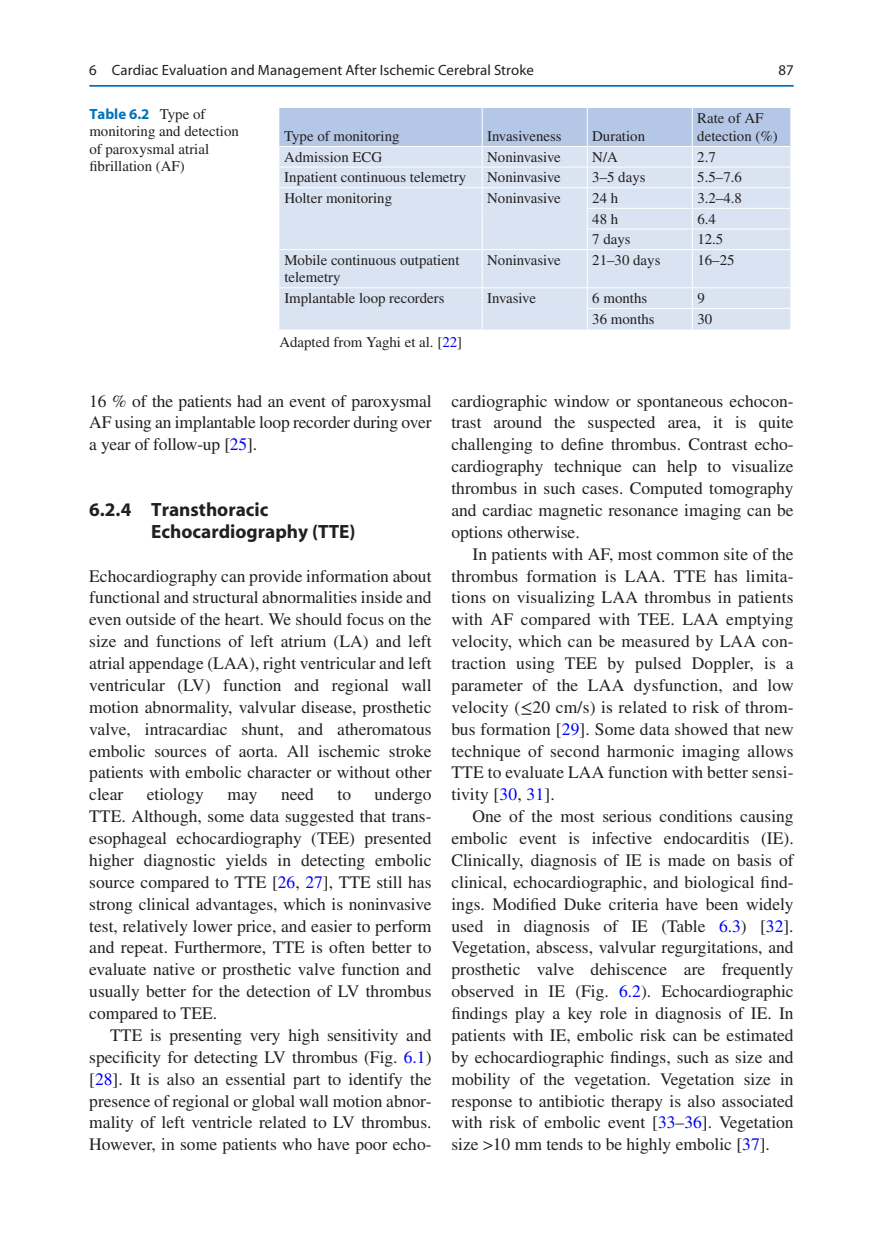
<style>
.page{position:relative;width:883px;height:1260px;background:#fff}
.page>*{position:absolute;margin:0;border:0;box-sizing:border-box;transform-origin:0 0}
.t1{font:700 19.25px/21.9px "Jqkltm Myriad";color:#231f20}
.t2{font:17.5px/21.9px "Rfwtrk Times";color:#231f20;text-align:justify}
.t3{font:14.88px/17.5px "Rfwtrk Times";color:#231f20}
.t4{font:14.88px "Qhjqdh Myriad";letter-spacing:.005em;color:#231f20}
.t5{font:700 14.88px "Jqkltm Myriad";color:#0073bc}
.t6{font:14.88px "Skrhgb Myriad";color:#231f20}
.s1{font-family:"Rfwtrk Times";font-weight:400;color:#231f20}
.s2{color:#0000fa}
.s3{font-family:"Grdxbj STIX General"}
</style>
<div class="page">
<div style="left:279px;top:250px;width:511px;height:80px;background:#d9e3f2"></div>
<hr style="left:482px;top:250px;width:1px;height:37px;background:#fff">
<hr style="left:587px;top:250px;width:1px;height:37px;background:#fff">
<hr style="left:692px;top:250px;width:1px;height:37px;background:#fff">
<hr style="left:587px;top:287px;width:105px;height:1px;background:#fff">
<hr style="left:692px;top:287px;width:98px;height:1px;background:#fff">
<svg style="left:279px;top:108px;width:511px;height:141px;background:#d0dcef"></svg>
<hr style="left:588px;top:308px;width:104px;height:1px;background:#fff">
<hr style="left:482px;top:287px;width:105px;height:1px;background:#fff">
<svg style="left:587px;top:288px;width:1px;height:42px"></svg>
<hr style="left:692px;top:308px;width:98px;height:1px;background:#fff">
<svg style="left:692px;top:288px;width:1px;height:42px"></svg>
<hr style="left:279px;top:287px;width:203px;height:1px;background:#fff">
<svg style="left:482px;top:288px;width:1px;height:42px"></svg>
<hr style="left:89px;top:85px;width:705px;height:2px;background:#0073bc">
<p class="t4" style="left:89px;top:63px;width:446px">6 Cardiac Evaluation and Management After Ischemic Cerebral Stroke</p>
<p class="t6" style="left:779px;top:63px;width:17px">87</p>
<p class="t5" style="left:89px;top:106px;width:118px">Table 6.2 <span class="s1">Type of</span></p>
<p class="t3" style="left:89px;top:122px;width:151px">monitoring and detection of paroxysmal atrial fibrillation (AF)</p>
<p class="t3" style="left:284px;top:127px;width:117px">Type of monitoring</p>
<p class="t3" style="left:487px;top:127px;width:76px">Invasiveness</p>
<p class="t3" style="left:592px;top:127px;width:54px">Duration</p>
<p class="t3" style="left:697px;top:109px;width:82px">Rate of AF detection (%)</p>
<p class="t3" style="left:284px;top:148px;width:99px">Admission ECG</p>
<p class="t3" style="left:487px;top:148px;width:75px">Noninvasive</p>
<p class="t3" style="left:592px;top:148px;width:27px">N/A</p>
<p class="t3" style="left:697px;top:148px;width:20px">2.7</p>
<p class="t3" style="left:284px;top:168px;width:183px">Inpatient continuous telemetry</p>
<p class="t3" style="left:487px;top:168px;width:75px">Noninvasive</p>
<p class="t3" style="left:592px;top:168px;width:55px">3–5 days</p>
<p class="t3" style="left:697px;top:168px;width:46px">5.5–7.6</p>
<p class="t3" style="left:284px;top:189px;width:109px">Holter monitoring</p>
<p class="t3" style="left:487px;top:189px;width:75px">Noninvasive</p>
<p class="t3" style="left:592px;top:189px;width:28px">24 h</p>
<p class="t3" style="left:697px;top:189px;width:46px">3.2–4.8</p>
<p class="t3" style="left:592px;top:210px;width:28px">48 h</p>
<p class="t3" style="left:697px;top:210px;width:20px">6.4</p>
<p class="t3" style="left:592px;top:230px;width:40px">7 days</p>
<p class="t3" style="left:697px;top:230px;width:28px">12.5</p>
<p class="t3" style="left:284px;top:251px;width:177px">Mobile continuous outpatient telemetry</p>
<p class="t3" style="left:487px;top:251px;width:75px">Noninvasive</p>
<p class="t3" style="left:592px;top:251px;width:70px">21–30 days</p>
<p class="t3" style="left:697px;top:251px;width:39px">16–25</p>
<p class="t3" style="left:284px;top:289px;width:162px">Implantable loop recorders</p>
<p class="t3" style="left:487px;top:289px;width:50px">Invasive</p>
<p class="t3" style="left:592px;top:289px;width:56px">6 months</p>
<p class="t3" style="left:697px;top:289px;width:9px">9</p>
<p class="t3" style="left:592px;top:310px;width:64px">36 months</p>
<p class="t3" style="left:697px;top:310px;width:16px">30</p>
<p class="t3" style="left:279px;top:333px;width:184px">Adapted from Yaghi et al. [<span class="s2">22</span>]</p>
<p class="t2" style="left:89px;top:390px;width:344px">16 % of the patients had an event of paroxysmal AF using an implantable loop recorder during over a year of follow-up [<span class="s2">25</span>].</p>
<p class="t1" style="left:151px;top:499px;width:206px;text-indent:-62px">6.2.4 Transthoracic<br>Echocardiography (TTE)</p>
<p class="t2" style="left:89px;top:565px;width:344px">Echocardiography can provide information about functional and structural abnormalities inside and even outside of the heart. We should focus on the size and functions of left atrium (LA) and left atrial appendage (LAA), right ventricular and left ventricular (LV) function and regional wall motion abnormality, valvular disease, prosthetic valve, intracardiac shunt, and atheromatous embolic sources of aorta. All ischemic stroke patients with embolic character or without other clear</p>
<p class="t2" style="left:89px;top:783px;width:344px;text-indent:285px">undergo TTE. Although, some data suggested that trans&shy;esophageal echocardiography (TEE) presented higher diagnostic yields in detecting embolic source compared to TTE [<span class="s2">26</span>, <span class="s2">27</span>], TTE still has strong clinical advantages, which is noninvasive test, relatively lower price, and easier to perform and repeat. Furthermore, TTE is often better to evaluate native or prosthetic valve function and usually better for the detection of LV thrombus compared to TEE.</p>
<p class="t2" style="left:89px;top:1024px;width:344px;text-indent:21px">TTE is presenting very high sensitivity and specificity for detecting LV thrombus (Fig. <span class="s2">6.1</span>) [<span class="s2">28</span>]. It is also an essential part to identify the presence of regional or global wall motion abnor&shy;mality of left ventricle related to LV thrombus.<br>However, in some patients who have poor echo-</p>
<p class="t2" style="left:147px;top:783px;width:59px">etiology</p>
<p class="t2" style="left:227px;top:783px;width:32px">may</p>
<p class="t2" style="left:281px;top:783px;width:35px">need</p>
<p class="t2" style="left:337px;top:783px;width:15px">to</p>
<p class="t2" style="left:451px;top:390px;width:344px">cardiographic window or spontaneous echocon&shy;trast around the suspected area, it is quite challenging to define thrombus. Contrast echo&shy;cardiography technique can help to visualize thrombus in such cases. Computed tomography and cardiac magnetic resonance imaging can be options otherwise.</p>
<p class="t2" style="left:451px;top:543px;width:344px;text-indent:21px">In patients with AF, most common site of the thrombus formation is LAA. TTE has limita&shy;tions on visualizing LAA thrombus in patients with AF compared with TEE. LAA emptying velocity, which can be measured by LAA con&shy;traction using TEE by pulsed Doppler, is a parameter of the LAA dysfunction, and low velocity (<span class="s3">≤</span>20 cm/s) is related to risk of throm&shy;bus formation [<span class="s2">29</span>]. Some data showed that new technique of second harmonic imaging allows TTE to evaluate LAA function with better sensi&shy;tivity [<span class="s2">30</span>, <span class="s2">31</span>].</p>
<p class="t2" style="left:451px;top:805px;width:344px;text-indent:21px">One of the most serious conditions causing embolic event is infective endocarditis (IE).<br>Clinically, diagnosis of IE is made on basis of clinical, echocardiographic, and biological find&shy;ings. Modified Duke criteria have been widely used in diagnosis of IE (Table <span class="s2">6.3</span>) [<span class="s2">32</span>].<br>Vegetation, abscess, valvular regurgitations, and prosthetic valve dehiscence are frequently observed in IE (Fig. <span class="s2">6.2</span>). Echocardiographic findings play a key role in diagnosis of IE. In patients with IE, embolic risk can be estimated by echocardiographic findings, such as size and mobility of the vegetation. Vegetation size in response to antibiotic therapy is also associated with risk of embolic event [<span class="s2">33</span>–<span class="s2">36</span>]. Vegetation size &gt;10 mm tends to be highly embolic [<span class="s2">37</span>].</p>
</div>
